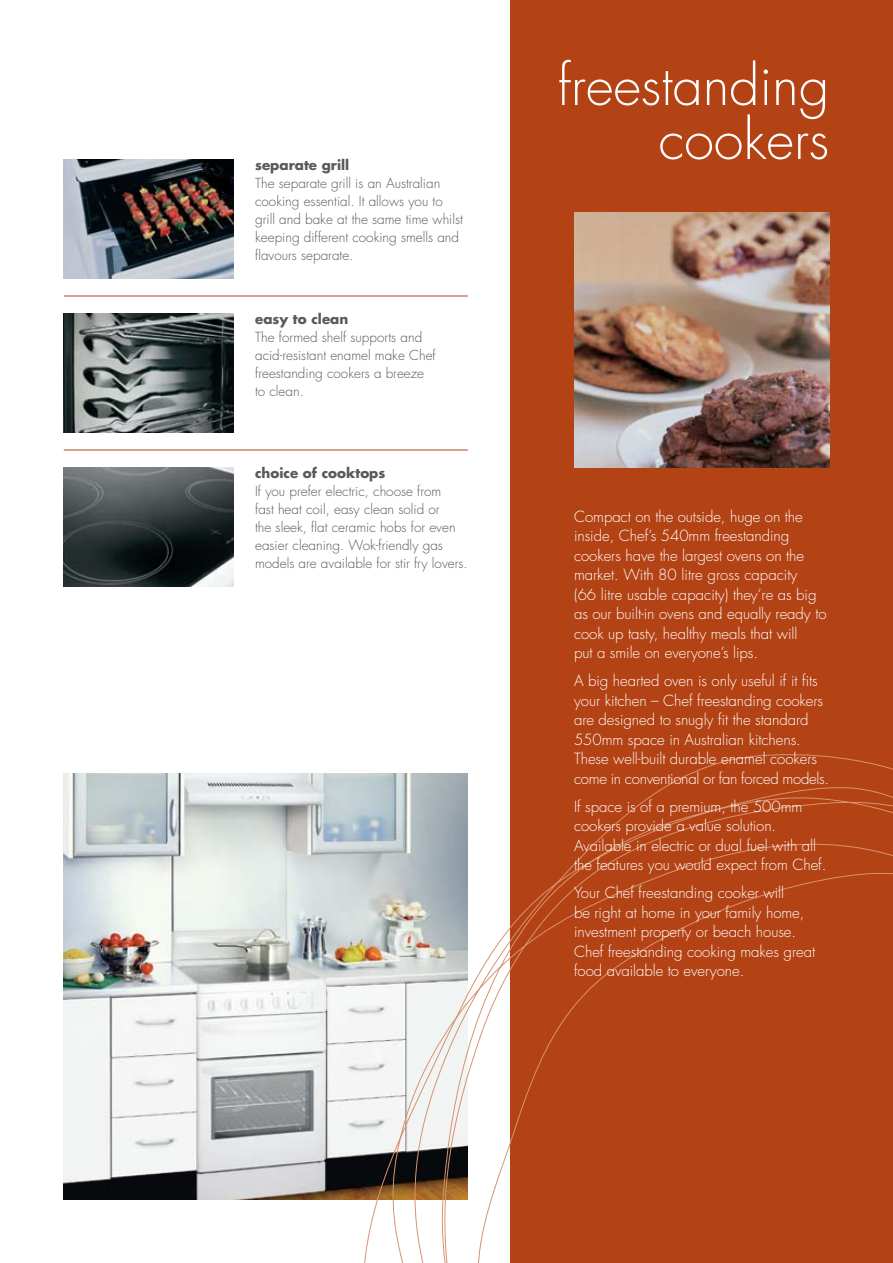
<style>
.page{position:relative;width:893px;height:1263px;background:#fff}
.page>*{position:absolute;margin:0;border:0;box-sizing:border-box;transform-origin:0 0}
.t1{font:300 54px/54px "Futura LT";color:#fff;text-align:right}
.t2{font:300 15px/19.5px "Futura LT";letter-spacing:-.005em;color:#fff}
.t3{font:300 13.5px/18px "Futura LT";color:#58595b}
.t4{font:700 13.5px "Futura LT";color:#58595b}
</style>
<div class="page">
<img style="left:64px;top:774px;width:289px;height:425px">
<div style="left:510px;top:0;width:383px;height:1263px;background:#b34215"></div>
<img style="left:64px;top:159px;width:170px;height:120px">
<hr style="left:64px;top:296px;width:404px;height:1px;background:#b34215">
<svg style="left:353px;top:754px;width:540px;height:509px"></svg>
<img style="left:64px;top:313px;width:170px;height:119px">
<hr style="left:64px;top:449px;width:404px;height:1px;background:#b34215">
<img style="left:64px;top:467px;width:170px;height:119px">
<img style="left:574px;top:213px;width:255px;height:255px">
<p class="t4" style="left:255px;top:156px;width:96px">separate grill</p>
<p class="t3" style="left:255px;top:175px;width:209px">The separate grill is an Australian cooking essential. It allows you to grill and bake at the same time whilst keeping different cooking smells and flavours separate.</p>
<p class="t4" style="left:255px;top:310px;width:95px">easy to clean</p>
<p class="t3" style="left:255px;top:329px;width:182px">The formed shelf supports and acid-resistant enamel make Chef freestanding cookers a breeze to clean.</p>
<p class="t4" style="left:255px;top:464px;width:132px">choice of cooktops</p>
<p class="t3" style="left:255px;top:483px;width:214px">If you prefer electric, choose from<br>fast heat coil, easy clean solid or<br>the sleek, flat ceramic hobs for even easier cleaning. Wok-friendly gas models are available for stir fry lovers.</p>
<h1 class="t1" style="left:558px;top:60px;width:273px">freestanding cookers</h1>
<p class="t2" style="left:574px;top:507px;width:254px">Compact on the outside, huge on the inside, Chef’s 540mm freestanding cookers have the largest ovens on the market. With 80 litre gross capacity<br>(66 litre usable capacity) they’re as big as our built-in ovens and equally ready to cook up tasty, healthy meals that will<br>put a smile on everyone’s lips.</p>
<p class="t2" style="left:574px;top:671px;width:257px">A big hearted oven is only useful if it fits your kitchen – Chef freestanding cookers are designed to snugly fit the standard 550mm space in Australian kitchens.<br>These well-built durable enamel cookers come in conventional or fan forced models.</p>
<p class="t2" style="left:574px;top:797px;width:254px">If space is of a premium, the 500mm cookers provide a value solution.<br>Available in electric or dual fuel with all the features you would expect from Chef.</p>
<p class="t2" style="left:574px;top:883px;width:243px">Your Chef freestanding cooker will<br>be right at home in your family home, investment property or beach house.<br>Chef freestanding cooking makes great food available to everyone.</p>
</div>
